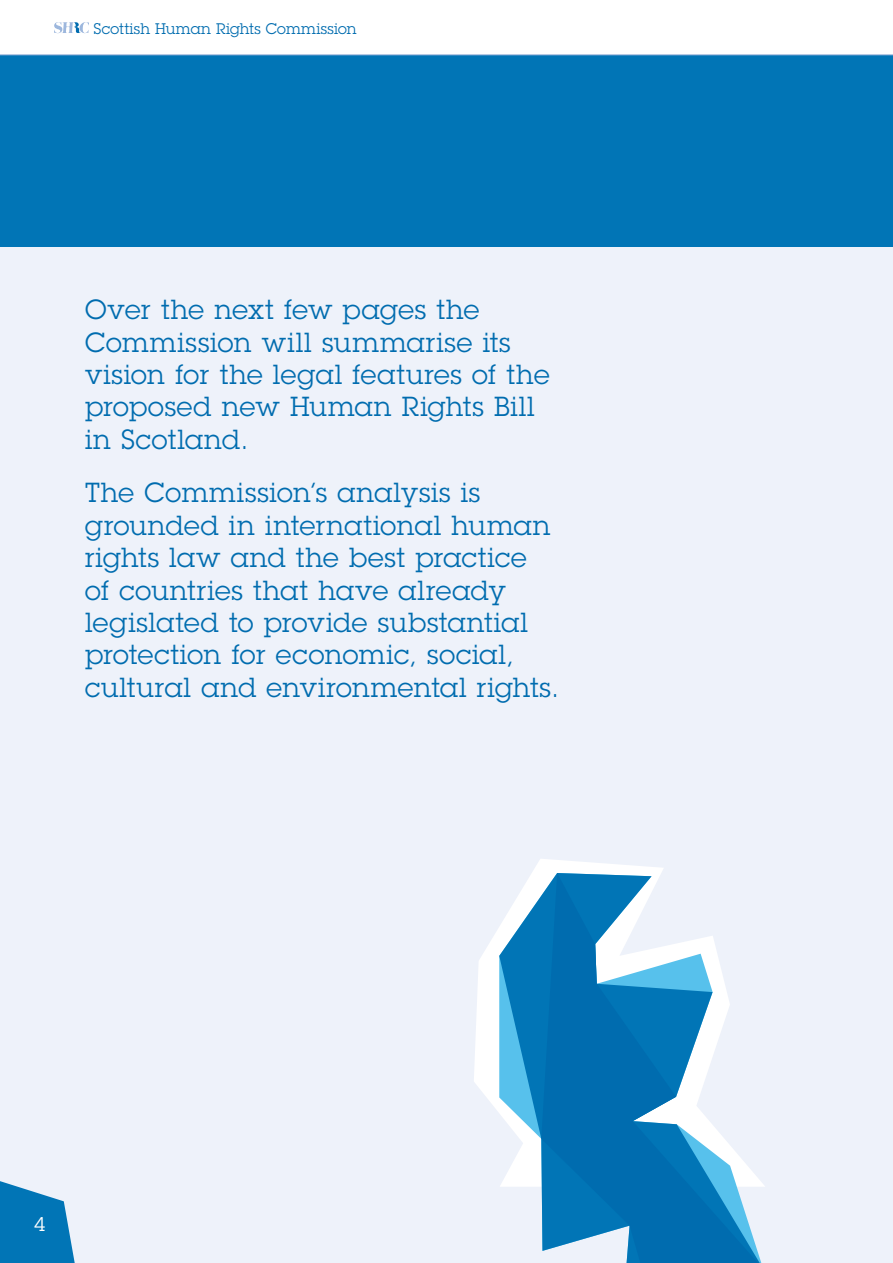
<style>
.page{position:relative;width:893px;height:1263px;background:#fff}
.page>*{position:absolute;margin:0;border:0;box-sizing:border-box;transform-origin:0 0}
.t1{font:27px/32.4px "Lubalin Graph LT";letter-spacing:.03em;color:#006caf}
.t2{font:19.5px "Lubalin Graph LT";color:#fff}
.t3{font:15px "Lubalin Graph LT";letter-spacing:.02em;color:#006caf}
</style>
<div class="page">
<div style="left:0;top:54px;width:893px;height:1209px;background:#eef2fa"></div>
<div style="left:0;top:55px;width:893px;height:192px;background:#0175b6"></div>
<svg style="left:0;top:33px;width:893px;height:22px"></svg>
<svg style="left:0;top:1181px;width:75px;height:82px"></svg>
<svg style="left:54px;top:22px;width:35px;height:11px"></svg>
<svg style="left:474px;top:859px;width:291px;height:328px"></svg>
<svg style="left:499px;top:873px;width:261px;height:390px"></svg>
<svg style="left:541px;top:873px;width:217px;height:390px"></svg>
<p class="t3" style="left:94px;top:19px;width:264px">Scottish Human Rights Commission</p>
<p class="t1" style="left:85px;top:293px;width:466px">Over the next few pages the<br>Commission will summarise its vision for the legal features of the proposed new Human Rights Bill in Scotland.</p>
<p class="t1" style="left:85px;top:476px;width:476px">The Commission’s analysis is grounded in international human rights law and the best practice<br>of countries that have already legislated to provide substantial protection for economic, social, cultural and environmental rights.</p>
<p class="t2" style="left:34px;top:1212px;width:13px">4</p>
</div>
